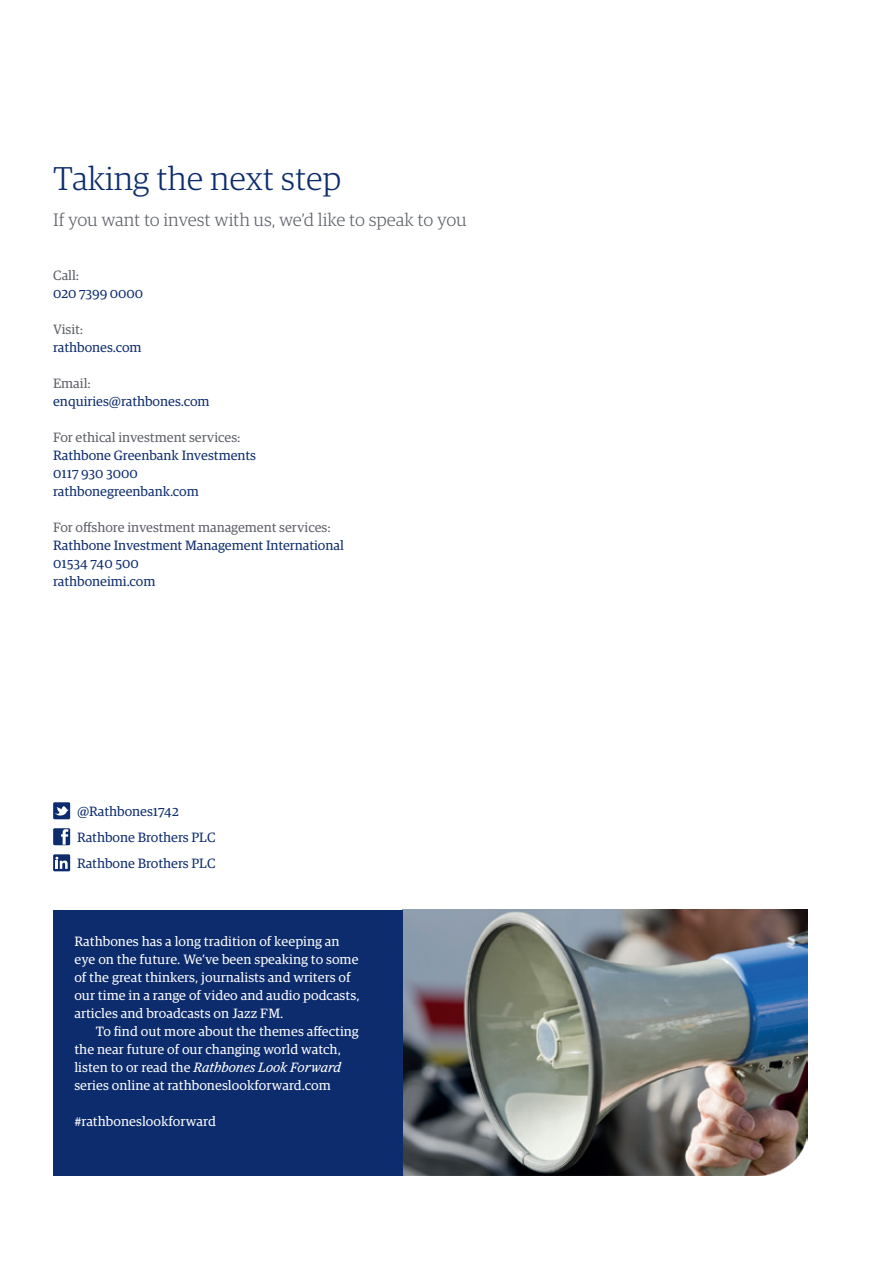
<style>
.page{position:relative;width:893px;height:1263px;background:#fff}
.page>*{position:absolute;margin:0;border:0;box-sizing:border-box;transform-origin:0 0}
.t1{font:300 33px "Guardian RTB Egyp";letter-spacing:-.005em;color:#0d2c6e}
.t2{font:300 18px "Guardian RTB Egyp";letter-spacing:-.01em;color:#5d6067}
.t3{font:13.5px/18px "Guardian RTB Egyp";color:#fff}
.t4{font:13.5px/18px "Guardian RTB Egyp";letter-spacing:-.005em;color:#0d2c6e}
.t5{font:13.5px "Guardian RTB Egyp";letter-spacing:-.005em;color:#5d6067}
.s1{font-style:italic}
</style>
<div class="page">
<svg style="left:53px;top:802px;width:17px;height:17px"></svg>
<div style="left:53px;top:828px;width:17px;height:17px;background:#0d2c6e"></div>
<svg style="left:61px;top:829px;width:7px;height:16px"></svg>
<div style="left:53px;top:854px;width:17px;height:17px;background:#0d2c6e"></div>
<svg style="left:55px;top:857px;width:13px;height:12px"></svg>
<img style="left:402px;top:910px;width:406px;height:266px">
<div style="left:53px;top:910px;width:349px;height:266px;background:#0d2c6e"></div>
<h1 class="t1" style="left:53px;top:156px;width:290px">Taking the next step</h1>
<h2 class="t2" style="left:53px;top:208px;width:415px">If you want to invest with us, we’d like to speak to you</h2>
<p class="t5" style="left:53px;top:266px;width:28px">Call:</p>
<p class="t4" style="left:53px;top:283px;width:91px">020 7399 0000</p>
<p class="t5" style="left:53px;top:320px;width:32px">Visit:</p>
<p class="t4" style="left:53px;top:337px;width:90px">rathbones.com</p>
<p class="t5" style="left:53px;top:374px;width:39px">Email:</p>
<p class="t4" style="left:53px;top:391px;width:158px">enquiries@rathbones.com</p>
<p class="t5" style="left:53px;top:428px;width:189px">For ethical investment services:</p>
<p class="t4" style="left:53px;top:445px;width:204px">Rathbone Greenbank Investments<br>0117 930 3000 rathbonegreenbank.com</p>
<p class="t5" style="left:53px;top:518px;width:279px">For offshore investment management services:</p>
<p class="t4" style="left:53px;top:535px;width:292px">Rathbone Investment Management International<br>01534 740 500<br>rathboneimi.com</p>
<p class="t4" style="left:77px;top:797px;width:140px;line-height:26.1px">@Rathbones1742<br>Rathbone Brothers PLC<br>Rathbone Brothers PLC</p>
<p class="t3" style="left:74px;top:931px;width:287px">Rathbones has a long tradition of keeping an eye on the future. We’ve been speaking to some of the great thinkers, journalists and writers of our time in a range of video and audio podcasts, articles and broadcasts on Jazz FM.</p>
<p class="t3" style="left:74px;top:1021px;width:286px;text-indent:21px">To find out more about the themes affecting the near future of our changing world watch, listen to or read the <span class="s1">Rathbones Look Forward </span>series online at rathboneslookforward.com</p>
<p class="t3" style="left:74px;top:1111px;width:143px">#rathboneslookforward</p>
</div>
